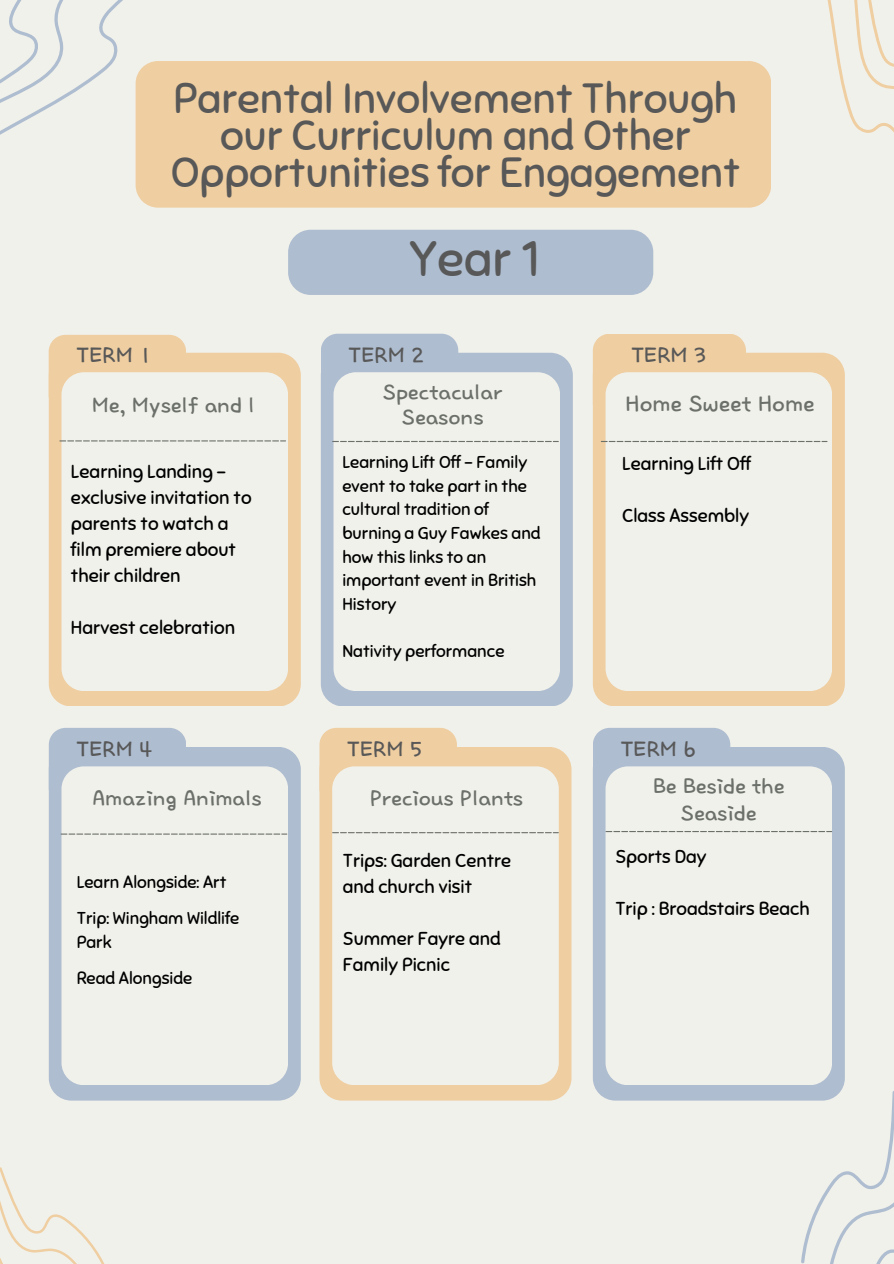
<style>
.page{position:relative;width:894px;height:1264px;background:#fff}
.page>*{position:absolute;margin:0;border:0;box-sizing:border-box;transform-origin:0 0}
.t1{font:49.65px "Sniglet";color:#585858}
.t2{font:42.15px/36.8px "Sniglet";color:#585858;text-align:center}
.t3{font:28.5px "TDTD Dotori OTF";color:#6c706a}
.t4{font:27px/25.8px "TDTD Dotori OTF";color:#6c706a;text-align:center}
.t5{font:27px "TDTD Dotori OTF";color:#585858}
.t6{font:18.75px/25.8px "Sniglet";color:#000}
.t7{font:18.6px/25.8px "Sniglet";color:#000}
.t8{font:17.1px/23.7px "Sniglet";color:#000}
</style>
<div class="page">
<div style="left:0;top:0;width:893px;height:1263px;background:#f1f1eb"></div>
<div style="left:49px;top:353px;width:252px;height:353px;background:#efcea1;border-radius:23px"></div>
<div style="left:49px;top:335px;width:137px;height:36px;background:#efcea1"></div>
<div style="left:182px;top:356px;width:20px;height:17px;background:#efcea1"></div>
<div style="left:61px;top:372px;width:227px;height:318px;background:#f1f1eb;border-radius:23px"></div>
<svg style="left:59px;top:440px;width:227px;height:1px"></svg>
<div style="left:321px;top:353px;width:251px;height:353px;background:#aebdd0;border-radius:23px"></div>
<div style="left:321px;top:334px;width:137px;height:37px;background:#aebdd0"></div>
<div style="left:454px;top:355px;width:20px;height:17px;background:#aebdd0"></div>
<div style="left:333px;top:372px;width:227px;height:318px;background:#f1f1eb;border-radius:23px"></div>
<svg style="left:332px;top:441px;width:226px;height:1px"></svg>
<div style="left:592px;top:353px;width:252px;height:353px;background:#efcea1;border-radius:23px"></div>
<svg style="left:592px;top:334px;width:153px;height:85px"></svg>
<div style="left:741px;top:354px;width:22px;height:20px;background:#efcea1"></div>
<div style="left:595px;top:399px;width:16px;height:35px;background:#efcea1"></div>
<div style="left:605px;top:372px;width:226px;height:318px;background:#f1f1eb;border-radius:23px"></div>
<svg style="left:601px;top:441px;width:226px;height:1px"></svg>
<svg style="left:0;top:1088px;width:153px;height:175px"></svg>
<div style="left:49px;top:747px;width:252px;height:353px;background:#aebdd0;border-radius:23px"></div>
<div style="left:49px;top:728px;width:137px;height:37px;background:#aebdd0"></div>
<div style="left:182px;top:749px;width:20px;height:17px;background:#aebdd0"></div>
<div style="left:61px;top:766px;width:227px;height:318px;background:#f1f1eb;border-radius:22px"></div>
<svg style="left:61px;top:833px;width:226px;height:1px"></svg>
<div style="left:592px;top:747px;width:252px;height:353px;background:#aebdd0;border-radius:23px"></div>
<svg style="left:592px;top:728px;width:138px;height:77px"></svg>
<div style="left:725px;top:749px;width:21px;height:17px;background:#aebdd0"></div>
<div style="left:594px;top:786px;width:15px;height:32px;background:#aebdd0"></div>
<div style="left:605px;top:766px;width:226px;height:318px;background:#f1f1eb;border-radius:22px"></div>
<svg style="left:605px;top:831px;width:226px;height:1px"></svg>
<div style="left:319px;top:747px;width:252px;height:353px;background:#efcea1;border-radius:23px"></div>
<div style="left:319px;top:727px;width:137px;height:78px;background:#efcea1"></div>
<div style="left:452px;top:749px;width:20px;height:17px;background:#efcea1"></div>
<div style="left:321px;top:786px;width:15px;height:32px;background:#efcea1"></div>
<div style="left:332px;top:766px;width:226px;height:318px;background:#f1f1eb;border-radius:22px"></div>
<svg style="left:332px;top:832px;width:226px;height:1px"></svg>
<div style="left:227px;top:61px;width:456px;height:147px;background:#efcea1"></div>
<svg style="left:0;top:0;width:227px;height:208px"></svg>
<svg style="left:683px;top:960px;width:210px;height:303px"></svg>
<svg style="left:683px;top:0;width:210px;height:208px"></svg>
<div style="left:288px;top:230px;width:365px;height:65px;background:#aebdd0;border-radius:22px"></div>
<p class="t2" style="left:171px;top:81px;width:570px">Parental Involvement Through our Curriculum and Other<br>Opportunities for Engagement</p>
<p class="t1" style="left:409px;top:228px;width:131px">Year 1</p>
<p class="t5" style="left:77px;top:341px;width:77px">TERM 1</p>
<h2 class="t5" style="left:349px;top:341px;width:77px">TERM 2</h2>
<h1 class="t5" style="left:631px;top:341px;width:77px">TERM 3</h1>
<p class="t4" style="left:92px;top:393px;width:164px">Me, Myself and I</p>
<h3 class="t6" style="left:71px;top:459px;width:182px">Learning Landing – exclusive invitation to parents to watch a film premiere about their children</h3>
<h4 class="t6" style="left:71px;top:614px;width:166px">Harvest celebration</h4>
<p class="t4" style="left:383px;top:379px;width:122px">Spectacular<br>Seasons</p>
<p class="t8" style="left:342px;top:450px;width:200px">Learning Lift Off – Family event to take part in the cultural tradition of burning a Guy Fawkes and how this links to an important event in British<br>History</p>
<h3 class="t8" style="left:342px;top:639px;width:164px">Nativity performance</h3>
<h4 class="t3" style="left:625px;top:388px;width:191px">Home Sweet Home</h4>
<p class="t7" style="left:622px;top:451px;width:130px">Learning Lift Off</p>
<p class="t7" style="left:622px;top:503px;width:128px">Class Assembly</p>
<h3 class="t5" style="left:77px;top:735px;width:77px">TERM 4</h3>
<p class="t5" style="left:347px;top:735px;width:77px">TERM 5</p>
<h4 class="t5" style="left:620px;top:735px;width:77px">TERM 6</h4>
<h3 class="t4" style="left:92px;top:785px;width:171px">Amazing Animals</h3>
<h4 class="t8" style="left:77px;top:870px;width:151px">Learn Alongside: Art</h4>
<p class="t8" style="left:77px;top:907px;width:164px">Trip: Wingham Wildlife<br>Park</p>
<p class="t8" style="left:77px;top:966px;width:117px">Read Alongside</p>
<p class="t4" style="left:370px;top:785px;width:155px">Precious Plants</p>
<p class="t7" style="left:343px;top:848px;width:170px">Trips: Garden Centre and church visit</p>
<h3 class="t7" style="left:343px;top:925px;width:159px">Summer Fayre and<br>Family Picnic</h3>
<h4 class="t4" style="left:652px;top:773px;width:133px;line-height:27px">Be Beside the<br>Seaside</h4>
<p class="t7" style="left:615px;top:843px;width:93px">Sports Day</p>
<h3 class="t7" style="left:615px;top:895px;width:196px">Trip : Broadstairs Beach</h3>
</div>
